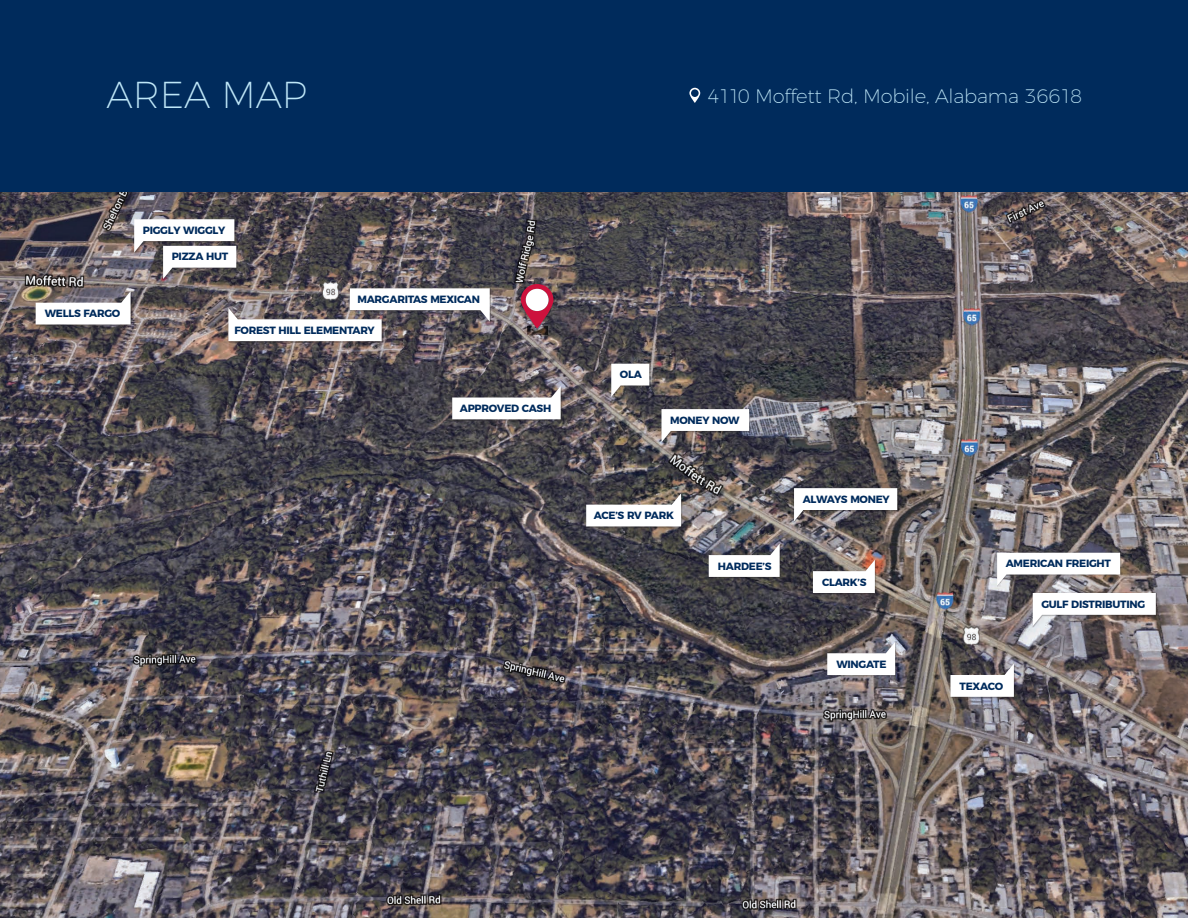
<style>
.page{position:relative;width:1188px;height:918px;background:#fff}
.page>*{position:absolute;margin:0;border:0;box-sizing:border-box;transform-origin:0 0}
.t1{font:200 37.5px "Montserrat";color:#bee6f7}
.t2{font:200 19.5px "Montserrat";letter-spacing:-.01em;color:#bee6f7}
.t3{font:700 10.5px "Montserrat";letter-spacing:-.025em;color:#002b5c}
</style>
<div class="page">
<img style="left:0;top:191px;width:1188px;height:727px">
<div style="left:661px;top:409px;width:90px;height:35px;background:#231f20;opacity:.35"></div>
<svg style="left:661px;top:409px;width:88px;height:33px"></svg>
<div style="left:611px;top:363px;width:40px;height:36px;background:#231f20;opacity:.35"></div>
<svg style="left:611px;top:364px;width:38px;height:33px"></svg>
<svg style="left:521px;top:284px;width:33px;height:50px"></svg>
<div style="left:526px;top:289px;width:23px;height:22px;background:#fff;border-radius:50%"></div>
<div style="left:0;top:0;width:1188px;height:191px;background:#002b5c"></div>
<svg style="left:689px;top:88px;width:11px;height:15px"></svg>
<div style="left:452px;top:386px;width:110px;height:35px;background:#231f20;opacity:.35"></div>
<svg style="left:452px;top:386px;width:109px;height:33px"></svg>
<div style="left:228px;top:308px;width:155px;height:35px;background:#231f20;opacity:.35"></div>
<svg style="left:228px;top:288px;width:262px;height:53px"></svg>
<div style="left:586px;top:493px;width:97px;height:35px;background:#231f20;opacity:.35"></div>
<svg style="left:586px;top:493px;width:95px;height:33px"></svg>
<div style="left:708px;top:543px;width:74px;height:36px;background:#231f20;opacity:.35"></div>
<svg style="left:709px;top:544px;width:71px;height:33px"></svg>
<div style="left:950px;top:663px;width:66px;height:36px;background:#231f20;opacity:.35"></div>
<svg style="left:950px;top:664px;width:64px;height:33px"></svg>
<div style="left:794px;top:488px;width:105px;height:35px;background:#231f20;opacity:.35"></div>
<svg style="left:794px;top:488px;width:103px;height:33px"></svg>
<div style="left:163px;top:246px;width:75px;height:35px;background:#231f20;opacity:.35"></div>
<svg style="left:134px;top:219px;width:102px;height:60px"></svg>
<div style="left:997px;top:552px;width:125px;height:36px;background:#231f20;opacity:.35"></div>
<svg style="left:997px;top:553px;width:123px;height:33px"></svg>
<div style="left:813px;top:559px;width:64px;height:36px;background:#231f20;opacity:.35"></div>
<svg style="left:813px;top:560px;width:62px;height:33px"></svg>
<div style="left:827px;top:642px;width:70px;height:35px;background:#231f20;opacity:.35"></div>
<svg style="left:827px;top:642px;width:68px;height:33px"></svg>
<div style="left:1032px;top:593px;width:125px;height:35px;background:#231f20;opacity:.35"></div>
<svg style="left:1033px;top:593px;width:123px;height:33px"></svg>
<div style="left:35px;top:291px;width:97px;height:35px;background:#231f20;opacity:.35"></div>
<svg style="left:36px;top:291px;width:95px;height:34px"></svg>
<h1 class="t1" style="left:106px;top:66px;width:202px">AREA MAP</h1>
<h2 class="t2" style="left:708px;top:81px;width:376px">4110 Moffett Rd, Mobile, Alabama 36618</h2>
<p class="t3" style="left:45px;top:305px;width:77px">WELLS FARGO</p>
<p class="t3" style="left:143px;top:221px;width:84px">PIGGLY WIGGLY</p>
<p class="t3" style="left:172px;top:248px;width:58px">PIZZA HUT</p>
<p class="t3" style="left:357px;top:291px;width:124px">MARGARITAS MEXICAN</p>
<p class="t3" style="left:234px;top:322px;width:142px">FOREST HILL ELEMENTARY</p>
<p class="t3" style="left:460px;top:400px;width:93px">APPROVED CASH</p>
<p class="t3" style="left:620px;top:366px;width:23px">OLA</p>
<p class="t3" style="left:670px;top:411px;width:71px">MONEY NOW</p>
<p class="t3" style="left:594px;top:507px;width:82px">ACE’S RV PARK</p>
<p class="t3" style="left:718px;top:558px;width:55px">HARDEE’S</p>
<p class="t3" style="left:803px;top:490px;width:89px">ALWAYS MONEY</p>
<p class="t3" style="left:822px;top:574px;width:46px">CLARK’S</p>
<p class="t3" style="left:836px;top:656px;width:52px">WINGATE</p>
<p class="t3" style="left:1006px;top:555px;width:107px">AMERICAN FREIGHT</p>
<p class="t3" style="left:960px;top:677px;width:45px">TEXACO</p>
<p class="t3" style="left:1041px;top:595px;width:105px">GULF DISTRIBUTING</p>
</div>
